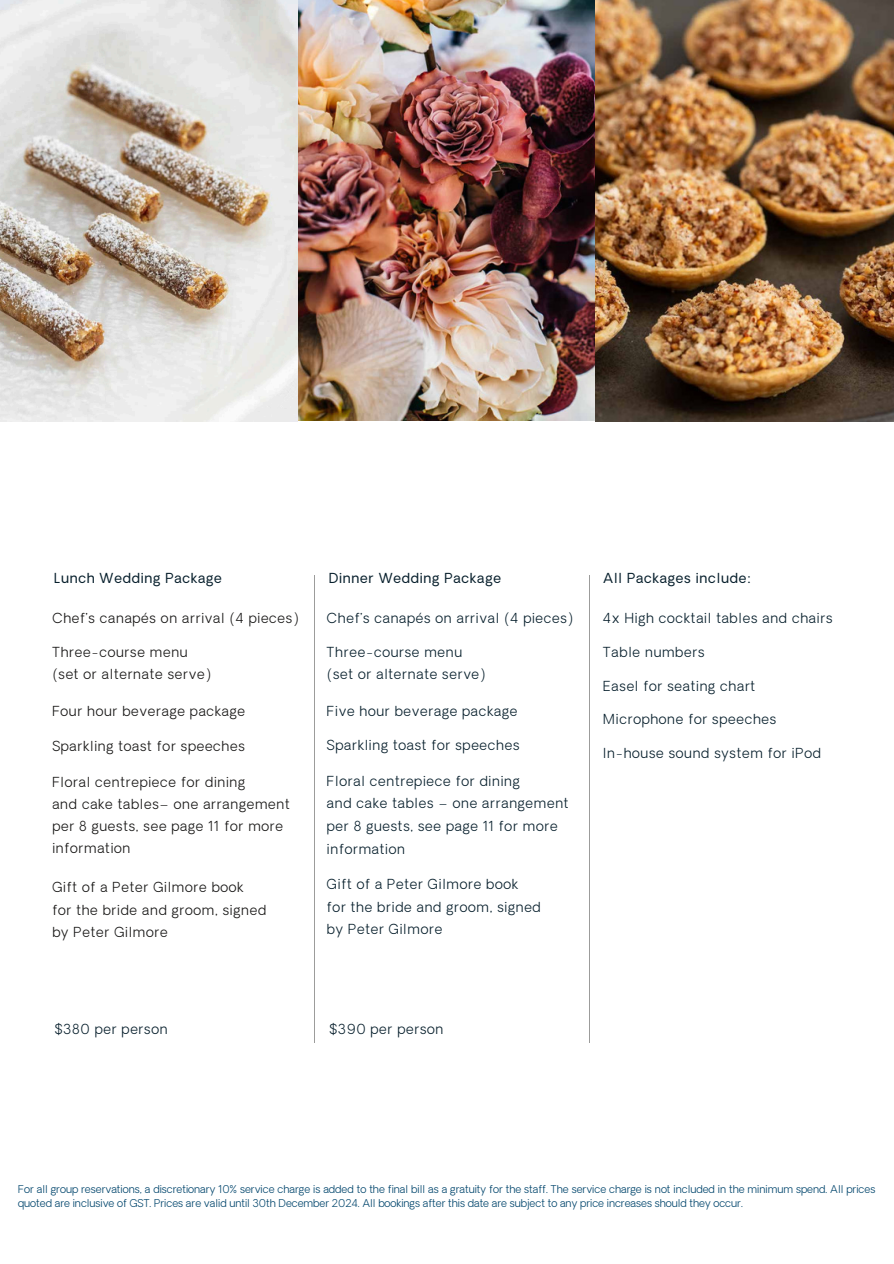
<style>
.page{position:relative;width:894px;height:1264px;background:#fff}
.page>*{position:absolute;margin:0;border:0;box-sizing:border-box;transform-origin:0 0}
.t1{font:300 13.5px/22.6px "Oakes Grotesk";letter-spacing:.055em;color:#071f2c}
.t2{font:300 13.5px/22px "Oakes Grotesk";letter-spacing:.055em;color:#171615}
.t3{font:13.5px "Oakes Grotesk";letter-spacing:.055em;color:#071f2c}
.t4{font:300 10.5px/14px "Oakes Grotesk";color:#00456c}
</style>
<div class="page">
<hr style="left:314px;top:575px;width:1px;height:467px;background:#9c9c9b">
<hr style="left:588px;top:575px;width:1px;height:467px;background:#9c9c9b">
<img style="left:0;top:0;width:893px;height:421px">
<h1 class="t3" style="left:54px;top:573px;width:169px">Lunch Wedding Package</h1>
<h1 class="t2" style="left:52px;top:608px;width:247px">Chef’s canapés on arrival (4 pieces)</h1>
<h1 class="t2" style="left:52px;top:642px;width:160px">Three-course menu (set or alternate serve)</h1>
<h1 class="t2" style="left:52px;top:702px;width:194px">Four hour beverage package</h1>
<h1 class="t2" style="left:52px;top:736px;width:194px">Sparkling toast for speeches</h1>
<h1 class="t2" style="left:52px;top:772px;width:239px">Floral centrepiece for dining<br>and cake tables– one arrangement per 8 guests, see page 11 for more information</h1>
<h1 class="t2" style="left:52px;top:877px;width:215px">Gift of a Peter Gilmore book<br>for the bride and groom, signed by Peter Gilmore</h1>
<h1 class="t3" style="left:328px;top:573px;width:174px">Dinner Wedding Package</h1>
<h1 class="t3" style="left:603px;top:573px;width:149px">All Packages include:</h1>
<h1 class="t1" style="left:327px;top:608px;width:247px">Chef’s canapés on arrival (4 pieces)</h1>
<h1 class="t1" style="left:327px;top:642px;width:160px">Three-course menu (set or alternate serve)</h1>
<h1 class="t1" style="left:327px;top:701px;width:192px">Five hour beverage package</h1>
<h1 class="t1" style="left:327px;top:735px;width:194px">Sparkling toast for speeches</h1>
<h1 class="t1" style="left:327px;top:771px;width:243px">Floral centrepiece for dining<br>and cake tables – one arrangement per 8 guests, see page 11 for more information</h1>
<h1 class="t1" style="left:327px;top:874px;width:215px">Gift of a Peter Gilmore book<br>for the bride and groom, signed by Peter Gilmore</h1>
<h1 class="t1" style="left:603px;top:608px;width:230px">4x High cocktail tables and chairs</h1>
<h1 class="t1" style="left:603px;top:642px;width:103px">Table numbers</h1>
<h1 class="t1" style="left:603px;top:676px;width:153px">Easel for seating chart</h1>
<h1 class="t1" style="left:603px;top:709px;width:174px">Microphone for speeches</h1>
<h1 class="t1" style="left:603px;top:743px;width:219px">In-house sound system for iPod</h1>
<h1 class="t1" style="left:54px;top:1019px;width:115px">$380 per person</h1>
<h1 class="t1" style="left:328px;top:1019px;width:116px">$390 per person</h1>
<p class="t4" style="left:18px;top:1183px;width:858px">For all group reservations, a discretionary 10% service charge is added to the final bill as a gratuity for the staff. The service charge is not included in the minimum spend. All prices quoted are inclusive of GST. Prices are valid until 30th December 2024. All bookings after this date are subject to any price increases should they occur.</p>
</div>
